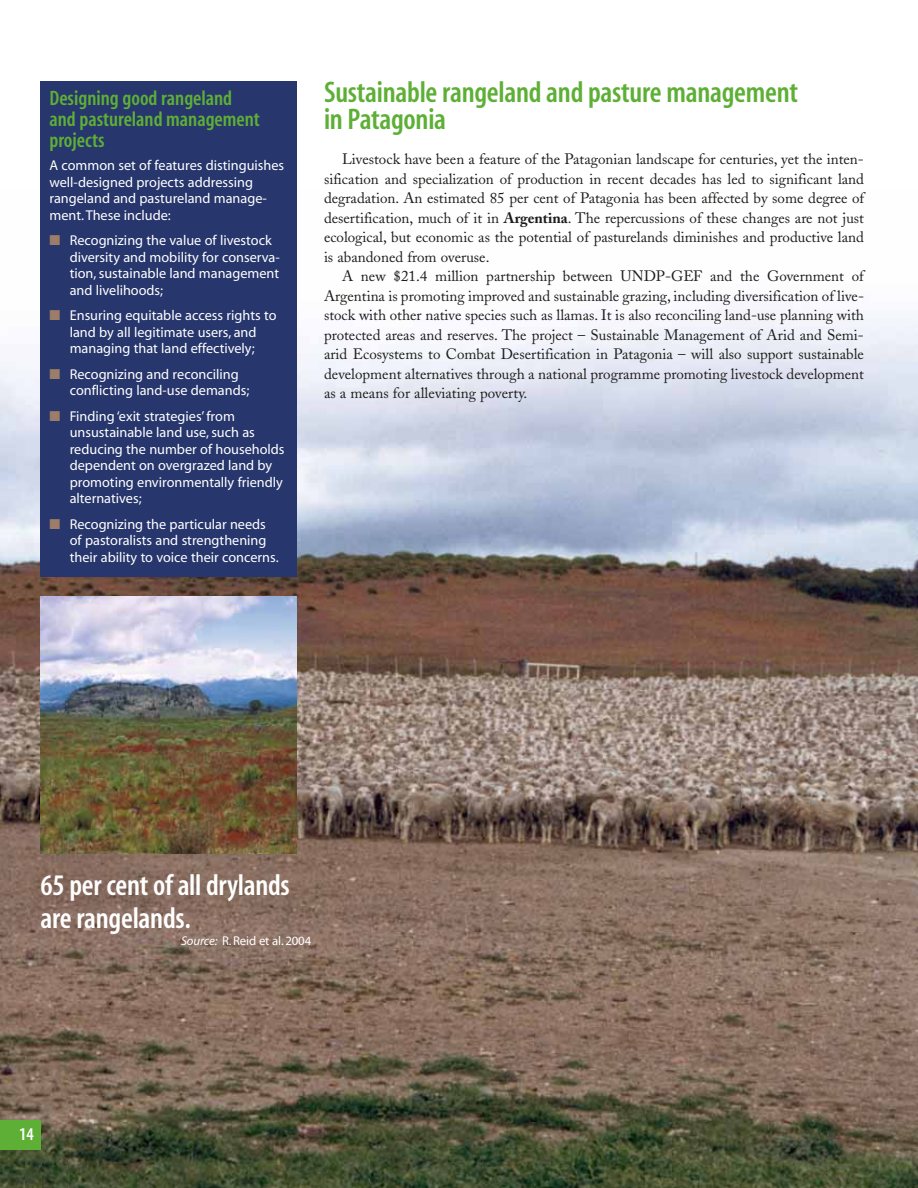
<style>
.page{position:relative;width:918px;height:1188px;background:#fff}
.page>*{position:absolute;margin:0;border:0;box-sizing:border-box;transform-origin:0 0}
.t1{font:30px/27px "Myriad MM 565 300";letter-spacing:-.01em;color:#5eaf36}
.t2{font:30px/33px "Myriad MM 565 300";letter-spacing:-.01em;color:#fff}
.t3{font:21px/21px "Myriad MM 565 300";color:#5eaf36}
.t4{font:18px "Myriad MM 565 300";color:#fff}
.t5{font:15px/19.5px "Adobe Caslon";color:#1c1c1a;text-align:justify}
.t6{font:14.25px/16.5px "Myriad";color:#fff}
.t7{font:12.75px "Myriad";letter-spacing:-.01em;color:#fff}
.s1{color:#9b7d68}
.s2{font-weight:700}
.s3{font-style:italic}
</style>
<div class="page">
<img style="left:0;top:310px;width:918px;height:878px">
<div style="left:0;top:1120px;width:40px;height:30px;background:#5eaf36"></div>
<img style="left:40px;top:597px;width:257px;height:256px">
<div style="left:40px;top:81px;width:257px;height:495px;background:#27366c"></div>
<h2 class="t3" style="left:49px;top:89px;width:212px">Designing good rangeland and pastureland management projects</h2>
<p class="t6" style="left:49px;top:159px;width:236px">A common set of features distinguishes well-designed projects addressing rangeland and pastureland manage&shy;ment. These include:</p>
<p class="t6" style="left:70px;top:234px;width:212px;text-indent:-20px"><span class="s1">■</span> Recognizing the value of livestock diversity and mobility for conserva&shy;tion, sustainable land management and livelihoods;</p>
<p class="t6" style="left:49px;top:309px;width:228px;text-align:center"><span class="s1">■</span> Ensuring equitable access rights to land by all legitimate users, and managing that land effectively;</p>
<p class="t6" style="left:70px;top:367px;width:181px;text-indent:-20px"><span class="s1">■</span> Recognizing and reconciling conflicting land-use demands;</p>
<p class="t6" style="left:70px;top:409px;width:216px;text-indent:-20px"><span class="s1">■</span> Finding ‘exit strategies’ from unsustainable land use, such as reducing the number of households dependent on overgrazed land by promoting environmentally friendly alternatives;</p>
<p class="t6" style="left:70px;top:517px;width:210px;text-indent:-20px"><span class="s1">■</span> Recognizing the particular needs of pastoralists and strengthening their ability to voice their concerns.</p>
<h1 class="t1" style="left:324px;top:81px;width:476px">Sustainable rangeland and pasture management in Patagonia</h1>
<p class="t5" style="left:324px;top:151px;width:542px;text-indent:18px">Livestock have been a feature of the Patagonian landscape for centuries, yet the inten&shy;sification and specialization of production in recent decades has led to significant land degradation. An estimated 85 per cent of Patagonia has been affected by some degree of desertification, much of it in <span class="s2">Argentina</span>. The repercussions of these changes are not just ecological, but economic as the potential of pasturelands diminishes and productive land is abandoned from overuse.</p>
<p class="t5" style="left:324px;top:268px;width:542px;text-indent:18px">A new $21.4 million partnership between UNDP-GEF and the Government of Argentina is promoting improved and sustainable grazing, including diversification of live&shy;stock with other native species such as llamas. It is also reconciling land-use planning with protected areas and reserves. The project – Sustainable Management of Arid and Semi&shy;arid Ecosystems to Combat Desertification in Patagonia – will also support sustainable development alternatives through a national programme promoting livestock development as a means for alleviating poverty.</p>
<h1 class="t2" style="left:40px;top:872px;width:251px">65 per cent of all drylands are rangelands.</h1>
<p class="t7" style="left:181px;top:936px;width:132px"><span class="s3">Source:</span> R. Reid et al. 2004</p>
<p class="t4" style="left:19px;top:1128px;width:16px">14</p>
</div>
